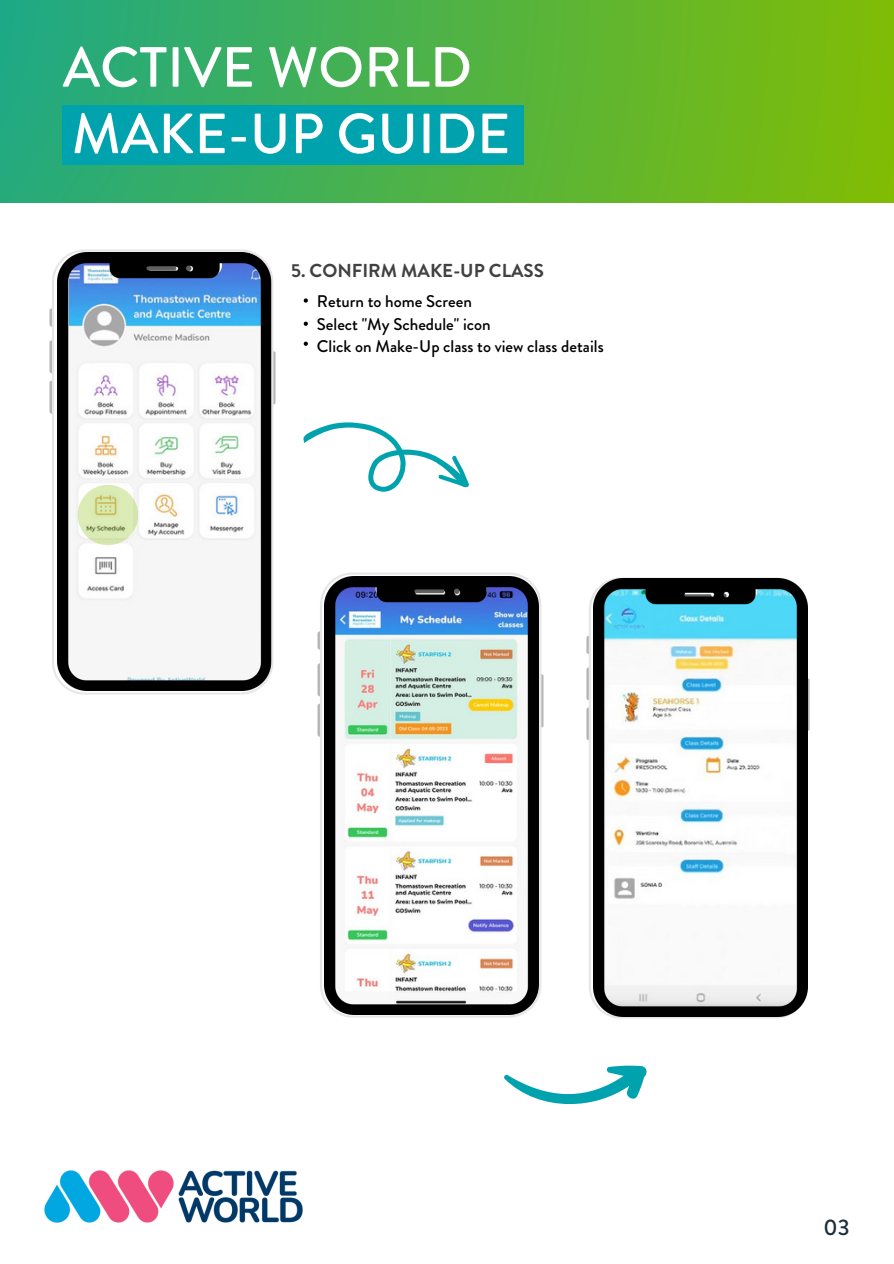
<style>
.page{position:relative;width:894px;height:1264px;background:#fff}
.page>*{position:absolute;margin:0;border:0;box-sizing:border-box;transform-origin:0 0}
.t1{font:500 56.55px "Brandon Grotesque";color:#fff}
.t2{font:500 22.5px "Brandon Grotesque";color:#1a2d3b}
.t3{font:700 18.75px "Brandon Grotesque";color:#414042}
.t4{font:500 16.8px "Brandon Grotesque";color:#000}
</style>
<div class="page">
<svg style="left:303px;top:422px;width:166px;height:69px"></svg>
<img style="left:586px;top:577px;width:224px;height:442px">
<img style="left:593px;top:578px;width:214px;height:438px">
<svg style="left:303px;top:298px;width:5px;height:4px"></svg>
<svg style="left:303px;top:321px;width:5px;height:5px"></svg>
<img style="left:44px;top:1170px;width:259px;height:53px">
<img style="left:317px;top:572px;width:227px;height:446px">
<img style="left:49px;top:249px;width:227px;height:446px">
<svg style="left:303px;top:341px;width:5px;height:5px"></svg>
<svg style="left:78px;top:485px;width:60px;height:60px;background:#d4e3aa"></svg>
<svg style="left:504px;top:1065px;width:142px;height:39px"></svg>
<div style="left:0;top:0;width:893px;height:202px;background:linear-gradient(to right,#1fa984,#80bc05)"></div>
<div style="left:63px;top:105px;width:460px;height:60px;background:#00a3ad"></div>
<p class="t1" style="left:63px;top:27px;width:410px">ACTIVE WORLD</p>
<p class="t1" style="left:72px;top:94px;width:440px">MAKE-UP GUIDE</p>
<p class="t3" style="left:291px;top:257px;width:254px">5. CONFIRM MAKE-UP CLASS</p>
<p class="t4" style="left:317px;top:289px;width:156px">Return to home Screen</p>
<h2 class="t4" style="left:317px;top:312px;width:175px">Select "My Schedule" icon</h2>
<p class="t4" style="left:317px;top:334px;width:288px">Click on Make-Up class to view class details</p>
<p class="t2" style="left:823px;top:1211px;width:28px">03</p>
</div>
